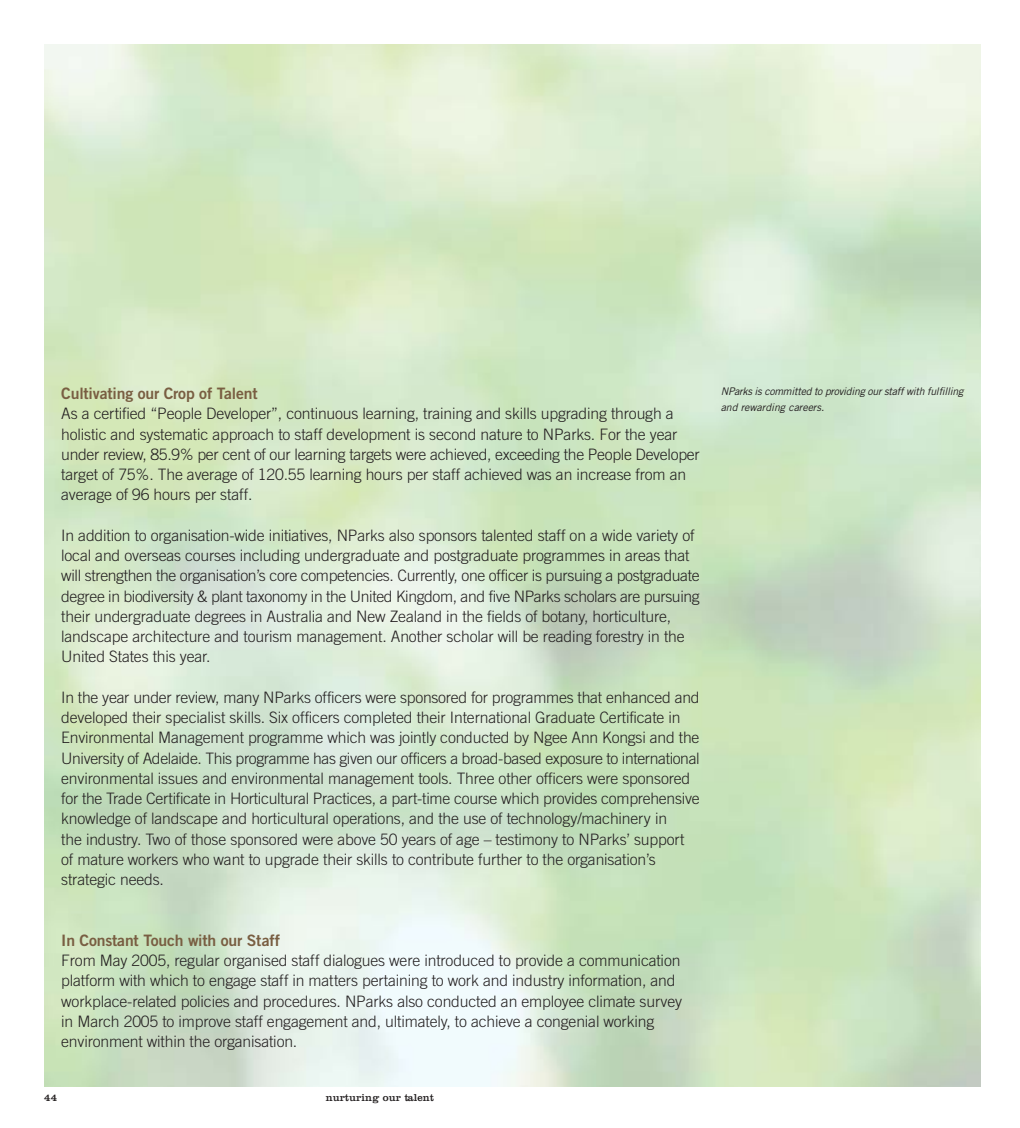
<style>
.page{position:relative;width:1020px;height:1128px;background:#fff}
.page>*{position:absolute;margin:0;border:0;box-sizing:border-box;transform-origin:0 0}
.t1{font:300 15.75px/20.2px "Trade Gothic";letter-spacing:-.01em;color:#231f20}
.t2{font:15.75px "Trade Gothic Bold Two";letter-spacing:-.01em;color:#795e42}
.t3{font:italic 10.5px/16.5px "Trade Gothic";color:#231f20}
.t4{font:10.5px "Clarendon";letter-spacing:.01em;color:#231f20}
</style>
<div class="page">
<p class="t2" style="left:61px;top:388px;width:198px">Cultivating our Crop of Talent</p>
<p class="t1" style="left:61px;top:405px;width:640px">As a certified “People Developer”, continuous learning, training and skills upgrading through a holistic and systematic approach to staff development is second nature to NParks. For the year under review, 85.9% per cent of our learning targets were achieved, exceeding the People Developer target of 75%. The average of 120.55 learning hours per staff achieved was an increase from an average of 96 hours per staff.</p>
<p class="t1" style="left:61px;top:526px;width:640px">In addition to organisation-wide initiatives, NParks also sponsors talented staff on a wide variety of local and overseas courses including undergraduate and postgraduate programmes in areas that will strengthen the organisation’s core competencies. Currently, one officer is pursuing a postgraduate degree in biodiversity &amp; plant taxonomy in the United Kingdom, and five NParks scholars are pursuing their undergraduate degrees in Australia and New Zealand in the fields of botany, horticulture, landscape architecture and tourism management. Another scholar will be reading forestry in the United States this year.</p>
<p class="t1" style="left:61px;top:688px;width:640px">In the year under review, many NParks officers were sponsored for programmes that enhanced and developed their specialist skills. Six officers completed their International Graduate Certificate in Environmental Management programme which was jointly conducted by Ngee Ann Kongsi and the University of Adelaide. This programme has given our officers a broad-based exposure to international environmental issues and environmental management tools. Three other officers were sponsored for the Trade Certificate in Horticultural Practices, a part-time course which provides comprehensive knowledge of landscape and horticultural operations, and the use of technology/machinery in<br>the industry. Two of those sponsored were above 50 years of age – testimony to NParks’ support of mature workers who want to upgrade their skills to contribute further to the organisation’s strategic needs.</p>
<p class="t2" style="left:61px;top:934px;width:220px">In Constant Touch with our Staff</p>
<p class="t1" style="left:61px;top:952px;width:622px">From May 2005, regular organised staff dialogues were introduced to provide a communication platform with which to engage staff in matters pertaining to work and industry information, and workplace-related policies and procedures. NParks also conducted an employee climate survey in March 2005 to improve staff engagement and, ultimately, to achieve a congenial working environment within the organisation.</p>
<p class="t4" style="left:44px;top:1093px;width:14px">44</p>
<p class="t4" style="left:326px;top:1093px;width:110px">nurturing our talent</p>
<p class="t3" style="left:720px;top:384px;width:246px">NParks is committed to providing ourstaffwith fulfilling and rewarding careers.</p>
</div>
